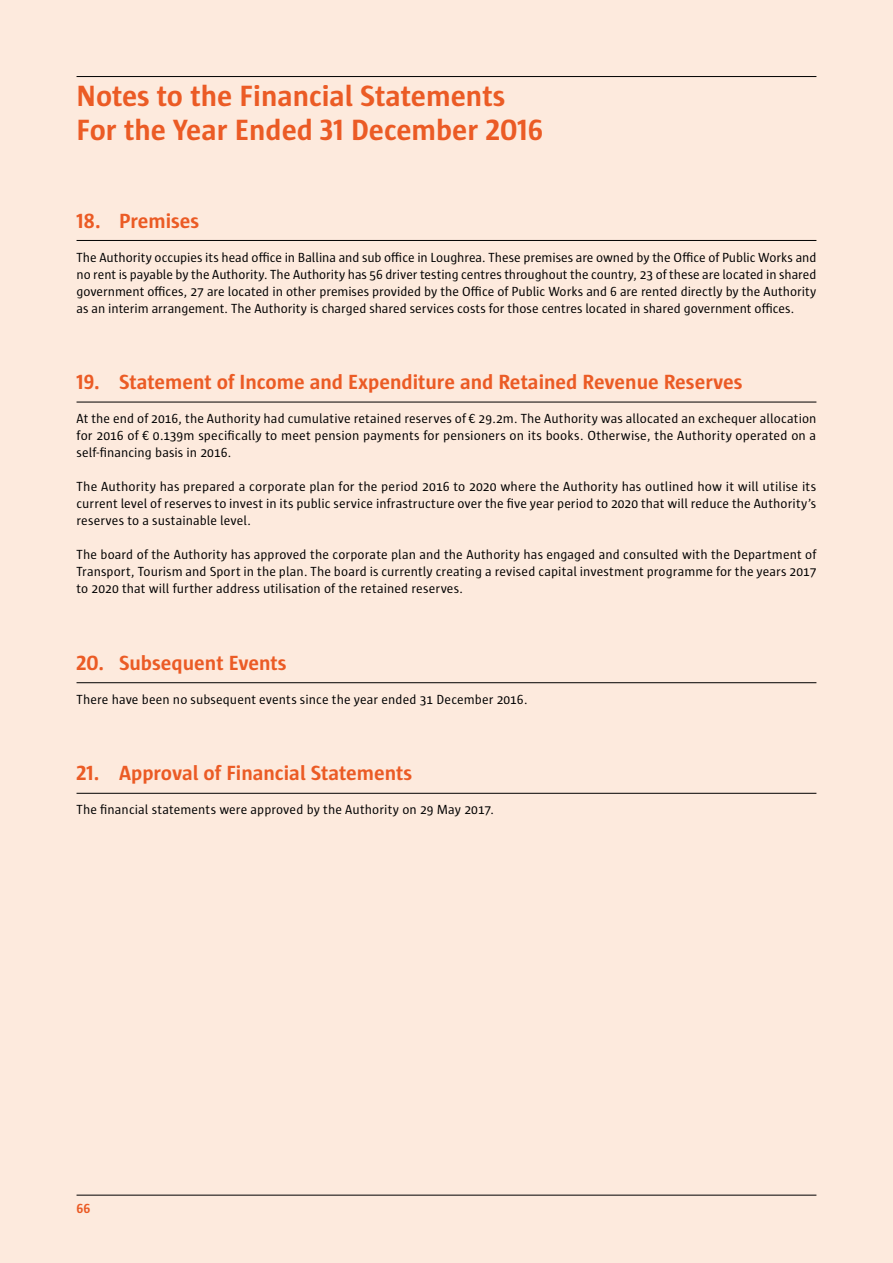
<style>
.page{position:relative;width:893px;height:1263px;background:#fdeadd}
.page>*{position:absolute;margin:0;border:0;box-sizing:border-box;transform-origin:0 0}
.t1{font:700 30px/34px "Sun";color:#eb5b25}
.t2{font:700 21px "Sun";color:#eb5b25}
.t3{font:13.5px/17px "Sun";letter-spacing:.005em;color:#000;text-align:justify}
.t4{font:700 13.5px "Sun";color:#eb5b25}
</style>
<div class="page">
<hr style="left:77px;top:1195px;width:739px;height:1px;background:#000">
<hr style="left:77px;top:76px;width:739px;height:1px;background:#000">
<hr style="left:77px;top:240px;width:739px;height:1px;background:#000">
<hr style="left:77px;top:402px;width:739px;height:1px;background:#000">
<hr style="left:77px;top:682px;width:739px;height:1px;background:#000">
<hr style="left:77px;top:793px;width:739px;height:1px;background:#000">
<h1 class="t1" style="left:77px;top:79px;width:468px">Notes to the Financial Statements<br>For the Year Ended 31 December 2016</h1>
<h2 class="t2" style="left:77px;top:209px;width:124px">18. Premises</h2>
<p class="t3" style="left:77px;top:248px;width:741px">The Authority occupies its head office in Ballina and sub office in Loughrea. These premises are owned by the Office of Public Works and no rent is payable by the Authority. The Authority has 56 driver testing centres throughout the country, 23 of these are located in shared government offices, 27 are located in other premises provided by the Office of Public Works and 6 are rented directly by the Authority as an interim arrangement. The Authority is charged shared services costs for those centres located in shared government offices.</p>
<h2 class="t2" style="left:77px;top:370px;width:668px">19. Statement of Income and Expenditure and Retained Revenue Reserves</h2>
<p class="t3" style="left:77px;top:410px;width:741px">At the end of 2016, the Authority had cumulative retained reserves of € 29.2m. The Authority was allocated an exchequer allocation for 2016 of € 0.139m specifically to meet pension payments for pensioners on its books. Otherwise, the Authority operated on a self-financing basis in 2016.</p>
<p class="t3" style="left:77px;top:478px;width:741px">The Authority has prepared a corporate plan for the period 2016 to 2020 where the Authority has outlined how it will utilise its current level of reserves to invest in its public service infrastructure over the five year period to 2020 that will reduce the Authority’s reserves to a sustainable level.</p>
<p class="t3" style="left:77px;top:546px;width:741px">The board of the Authority has approved the corporate plan and the Authority has engaged and consulted with the Department of Transport, Tourism and Sport in the plan. The board is currently creating a revised capital investment programme for the years 2017 to 2020 that will further address utilisation of the retained reserves.</p>
<h2 class="t2" style="left:77px;top:651px;width:212px">20. Subsequent Events</h2>
<p class="t3" style="left:77px;top:691px;width:453px">There have been no subsequent events since the year ended 31 December 2016.</p>
<h2 class="t2" style="left:77px;top:762px;width:337px">21. Approval of Financial Statements</h2>
<p class="t3" style="left:77px;top:801px;width:419px">The financial statements were approved by the Authority on 29 May 2017.</p>
<p class="t4" style="left:77px;top:1201px;width:15px">66</p>
</div>
